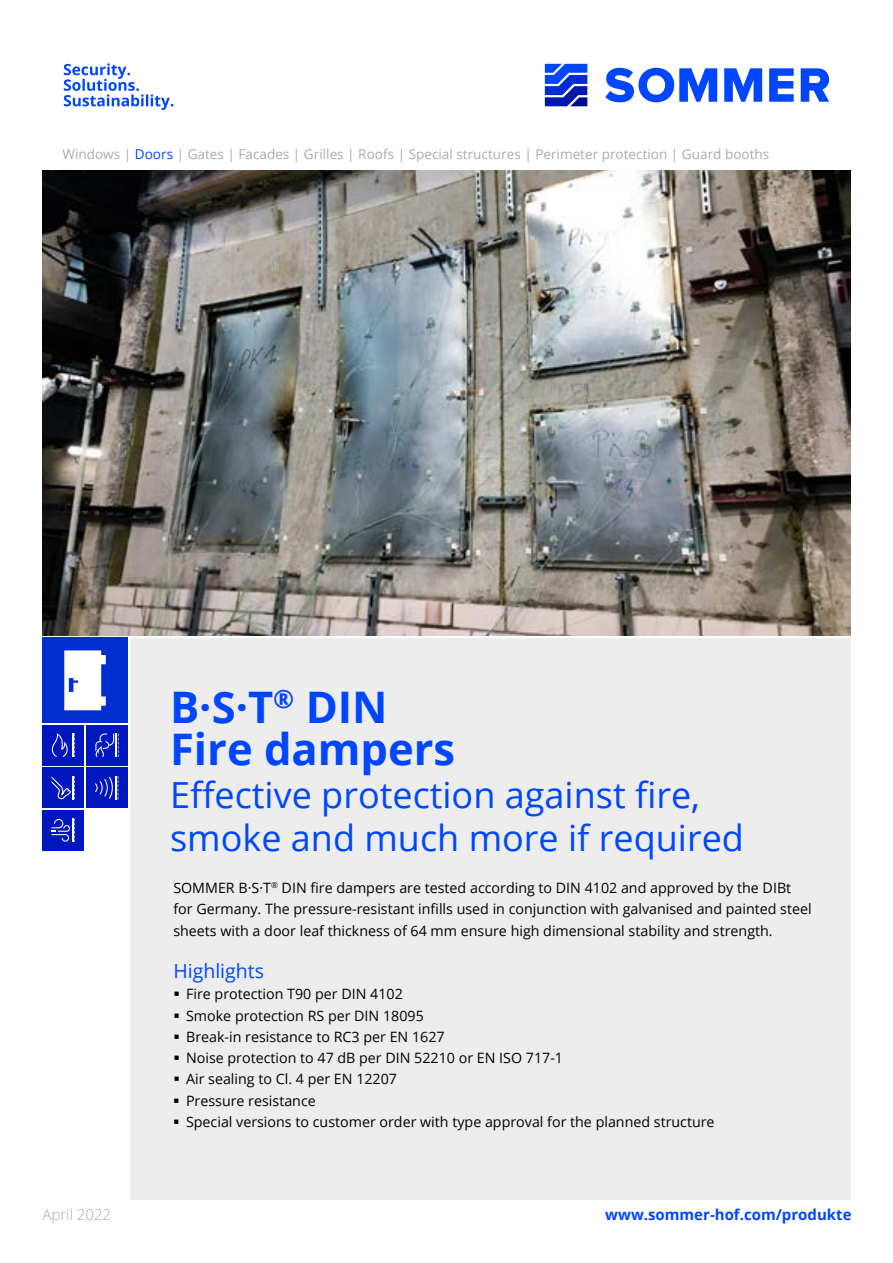
<style>
.page{position:relative;width:893px;height:1263px;background:#fff}
.page>*{position:absolute;margin:0;border:0;box-sizing:border-box;transform-origin:0 0}
.t1{font:700 43.5px/42.5px "Open Sans";color:#0046ff}
.t2{font:36px/42.5px "Open Sans";color:#0046ff}
.t3{font:19.5px "Open Sans";color:#0046ff}
.t4{font:700 15px "Open Sans";color:#0045ff}
.t5{font:300 15px "Open Sans";color:#a8aab2}
.t6{font:14.25px/21.3px "Open Sans";color:#000}
.t7{font:13.5px "Open Sans";color:#a8aab2}
.s1{color:#0046ff}
</style>
<div class="page">
<svg style="left:64px;top:63px;width:109px;height:47px"></svg>
<svg style="left:545px;top:64px;width:42px;height:42px;background:#2c52d9"></svg>
<svg style="left:724px;top:68px;width:38px;height:34px"></svg>
<svg style="left:769px;top:68px;width:25px;height:34px"></svg>
<svg style="left:801px;top:68px;width:28px;height:34px"></svg>
<svg style="left:605px;top:68px;width:112px;height:34px"></svg>
<div style="left:130px;top:638px;width:720px;height:561px;background:#ededed"></div>
<img style="left:43px;top:170px;width:807px;height:465px">
<div style="left:86px;top:725px;width:42px;height:40px;background:#0017bf"></div>
<svg style="left:95px;top:733px;width:24px;height:24px"></svg>
<div style="left:43px;top:767px;width:41px;height:41px;background:#0017bf"></div>
<svg style="left:52px;top:776px;width:23px;height:23px"></svg>
<div style="left:86px;top:767px;width:42px;height:41px;background:#0017bf"></div>
<svg style="left:95px;top:776px;width:24px;height:23px"></svg>
<div style="left:43px;top:638px;width:85px;height:85px;background:#002ed1"></div>
<svg style="left:64px;top:650px;width:42px;height:60px;background:#dfe5f9"></svg>
<div style="left:43px;top:725px;width:41px;height:40px;background:#0017bf"></div>
<svg style="left:51px;top:733px;width:24px;height:24px"></svg>
<div style="left:43px;top:810px;width:41px;height:40px;background:#0017bf"></div>
<svg style="left:51px;top:819px;width:24px;height:23px"></svg>
<p class="t7" style="left:62px;top:145px;width:708px">Windows | <span class="s1">Doors</span> | Gates | Facades | Grilles | Roofs | Special structures | Perimeter protection | Guard booths</p>
<h1 class="t1" style="left:170px;top:685px;width:287px">B·S·T<sup>®</sup> DIN<br>Fire dampers</h1>
<h2 class="t2" style="left:170px;top:773px;width:575px">Effective protection against fire, smoke and much more if required</h2>
<p class="t6" style="left:173px;top:877px;width:640px">SOMMER B·S·T<sup>®</sup> DIN fire dampers are tested according to DIN 4102 and approved by the DIBt for Germany. The pressure-resistant infills used in conjunction with galvanised and painted steel sheets with a door leaf thickness of 64 mm ensure high dimensional stability and strength.</p>
<h3 class="t3" style="left:173px;top:958px;width:92px">Highlights</h3>
<p class="t6" style="left:186px;top:983px;width:530px">Fire protection T90 per DIN 4102<br>Smoke protection RS per DIN 18095<br>Break-in resistance to RC3 per EN 1627<br>Noise protection to 47 dB per DIN 52210 or EN ISO 717-1<br>Air sealing to Cl. 4 per EN 12207<br>Pressure resistance<br>Special versions to customer order with type approval for the planned structure</p>
<p class="t5" style="left:43px;top:1205px;width:70px">April 2022</p>
<p class="t4" style="left:605px;top:1204px;width:248px">www.sommer-hof.com/produkte</p>
</div>
